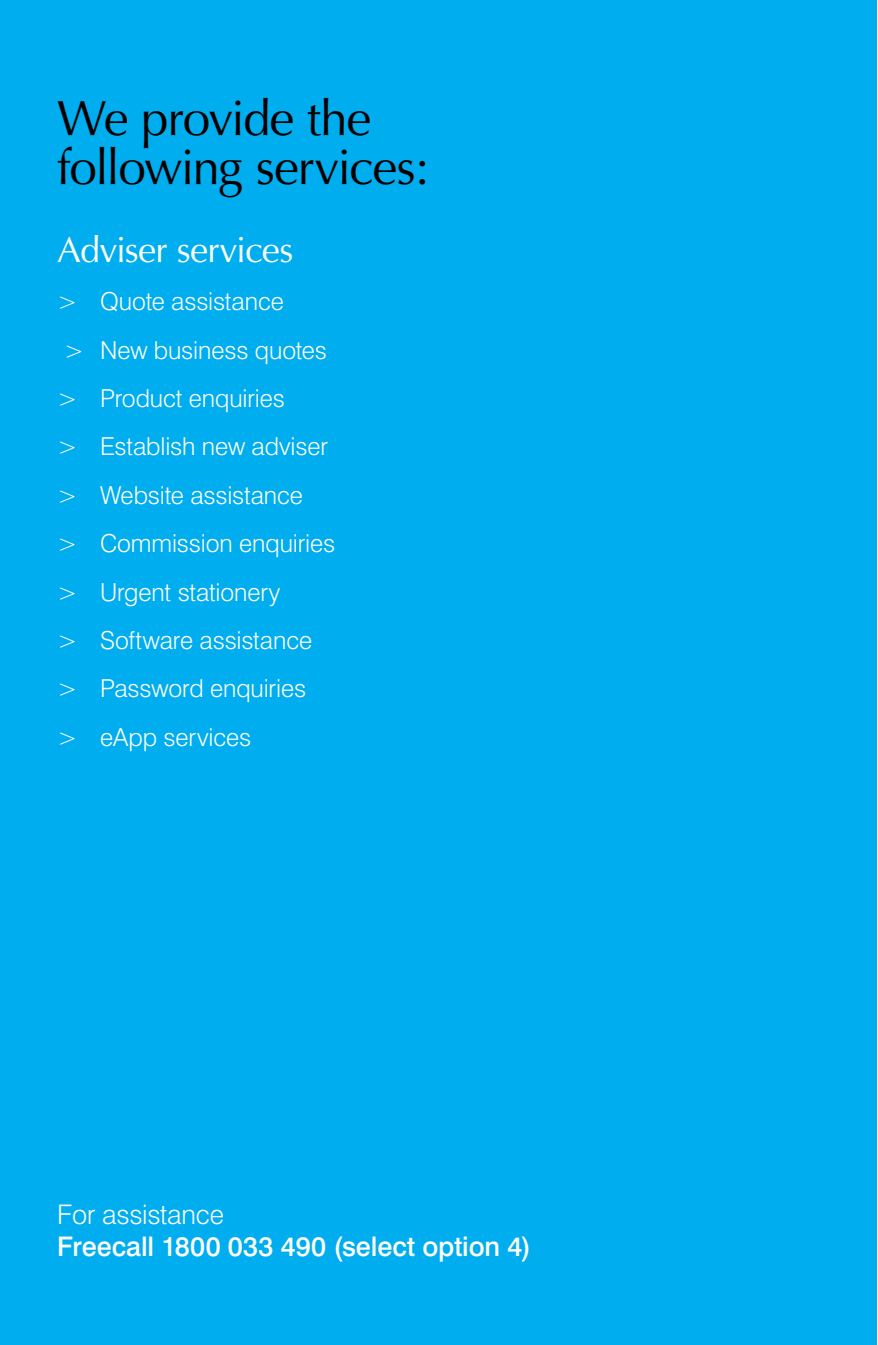
<style>
.page{position:relative;width:878px;height:1345px;background:#fff}
.page>*{position:absolute;margin:0;border:0;box-sizing:border-box;transform-origin:0 0}
.t1{font:49.5px/49.5px "Optima";letter-spacing:-.035em;color:#000}
.t2{font:36px "Optima";letter-spacing:-.02em;color:#fff}
.t3{font:500 27px "Swiss 721 BT";color:#fff}
.t4{font:300 27px "Swiss 721 BT";letter-spacing:-.01em;color:#fff}
.t5{font:300 24.75px/48.4px "Swiss 721 BT";letter-spacing:-.005em;color:#fff}
</style>
<div class="page">
<div style="left:0;top:0;width:877px;height:1344px;background:#00adef"></div>
<h1 class="t1" style="left:57px;top:94px;width:373px">We provide the following services:</h1>
<h2 class="t2" style="left:57px;top:229px;width:238px">Adviser services</h2>
<p class="t5" style="left:57px;top:277px;width:280px">&gt; Quote assistance<br>&gt; New business quotes &gt; Product enquiries<br>&gt; Establish new adviser &gt; Website assistance<br>&gt; Commission enquiries &gt; Urgent stationery<br>&gt; Software assistance &gt; Password enquiries<br>&gt; eApp services</p>
<p class="t4" style="left:57px;top:1198px;width:168px">For assistance</p>
<p class="t3" style="left:57px;top:1229px;width:475px">Freecall 1800 033 490 (select option 4)</p>
</div>
